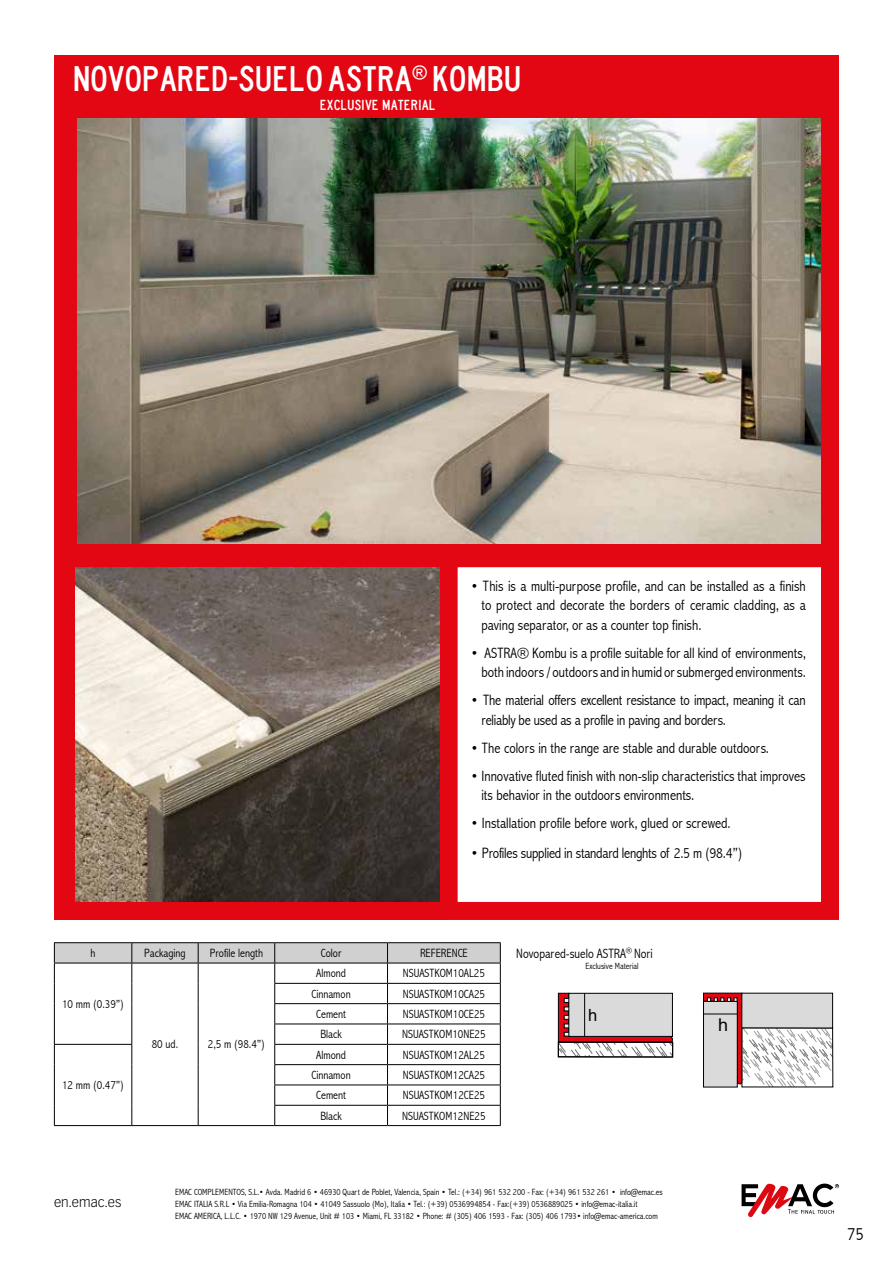
<style>
.page{position:relative;width:893px;height:1263px;background:#fff}
.page>*{position:absolute;margin:0;border:0;box-sizing:border-box;transform-origin:0 0}
.t1{font:33px "laneb";color:#fff}
.t2{font:300 condensed 18px "Abadi";color:#000}
.t3{font:17.7px "Arial";color:#000}
.t4{font:16.8px "Arial";color:#000}
.t5{font:300 condensed 15px/19.5px "Abadi";color:#000}
.t6{font:300 condensed 13.5px "Abadi";color:#000}
.t7{font:13.5px "laneb";color:#fff}
.t8{font:300 13.5px "Vectora LT Std";color:#000}
.t9{font:300 condensed 12px "Abadi";color:#000}
.t10{font:300 condensed 9px/12px "Abadi";color:#000}
</style>
<div class="page">
<svg style="left:742px;top:1183px;width:97px;height:34px"></svg>
<div style="left:440px;top:549px;width:399px;height:371px;border:18px solid #e30613"></div>
<div style="left:54px;top:549px;width:392px;height:371px;background:#e30613"></div>
<div style="left:54px;top:56px;width:785px;height:66px;background:#e30613"></div>
<img style="left:75px;top:567px;width:365px;height:335px">
<div style="left:54px;top:119px;width:785px;height:430px;background:#e30613"></div>
<img style="left:77px;top:119px;width:744px;height:425px">
<hr style="left:54px;top:942px;width:78px;height:1px;background:#000">
<hr style="left:132px;top:942px;width:66px;height:1px;background:#000">
<hr style="left:198px;top:942px;width:77px;height:1px;background:#000">
<hr style="left:275px;top:942px;width:113px;height:1px;background:#000">
<hr style="left:388px;top:942px;width:113px;height:1px;background:#000">
<svg style="left:54px;top:943px;width:447px;height:182px"></svg>
<hr style="left:54px;top:1125px;width:78px;height:1px;background:#000">
<hr style="left:132px;top:1125px;width:66px;height:1px;background:#000">
<hr style="left:198px;top:1125px;width:77px;height:1px;background:#000">
<hr style="left:275px;top:1125px;width:113px;height:1px;background:#000">
<hr style="left:388px;top:1125px;width:113px;height:1px;background:#000">
<svg style="left:703px;top:993px;width:128px;height:94px"></svg>
<div style="left:742px;top:993px;width:91px;height:35px;background:#dadada"></div>
<svg style="left:558px;top:993px;width:116px;height:64px;background:#cdb4b6"></svg>
<div style="left:558px;top:1042px;width:115px;height:15px;border:1px solid #000"></div>
<h1 class="t1" style="left:73px;top:59px;width:449px">NOVOPARED-SUELO ASTRA<sup>®</sup> KOMBU</h1>
<p class="t7" style="left:320px;top:97px;width:117px">EXCLUSIVE MATERIAL</p>
<p class="t5" style="left:481px;top:576px;width:326px;text-align:justify;text-indent:-10px">• This is a multi-purpose profile, and can be installed as a finish to protect and decorate the borders of ceramic cladding, as a paving separator, or as a counter top finish.</p>
<p class="t5" style="left:471px;top:643px;width:336px;text-align:right">• ASTRA® Kombu is a profile suitable for all kind of environments, both indoors / outdoors and in humid or submerged environments.</p>
<p class="t5" style="left:481px;top:690px;width:326px;text-indent:-10px">• The material offers excellent resistance to impact, meaning it can reliably be used as a profile in paving and borders.</p>
<p class="t5" style="left:471px;top:738px;width:300px">• The colors in the range are stable and durable outdoors.</p>
<p class="t5" style="left:481px;top:766px;width:326px;text-indent:-10px">• Innovative fluted finish with non-slip characteristics that improves its behavior in the outdoors environments.</p>
<p class="t5" style="left:471px;top:814px;width:261px">• Installation profile before work, glued or screwed.</p>
<p class="t5" style="left:471px;top:843px;width:273px">• Profiles supplied in standard lenghts of 2.5 m (98.4”)</p>
<p class="t9" style="left:91px;top:946px;width:7px">h</p>
<p class="t9" style="left:144px;top:946px;width:43px">Packaging</p>
<p class="t9" style="left:210px;top:946px;width:55px">Profile length</p>
<p class="t9" style="left:321px;top:946px;width:22px">Color</p>
<p class="t9" style="left:420px;top:946px;width:49px">REFERENCE</p>
<p class="t9" style="left:62px;top:997px;width:63px">10 mm (0.39”)</p>
<p class="t9" style="left:152px;top:1037px;width:28px">80 ud.</p>
<p class="t9" style="left:208px;top:1037px;width:59px">2,5 m (98.4”)</p>
<p class="t9" style="left:316px;top:966px;width:31px">Almond</p>
<p class="t9" style="left:403px;top:966px;width:84px">NSUASTKOM10AL25</p>
<p class="t9" style="left:312px;top:987px;width:41px">Cinnamon</p>
<p class="t9" style="left:403px;top:987px;width:84px">NSUASTKOM10CA25</p>
<p class="t9" style="left:316px;top:1007px;width:31px">Cement</p>
<p class="t9" style="left:403px;top:1007px;width:84px">NSUASTKOM10CE25</p>
<p class="t9" style="left:320px;top:1027px;width:23px">Black</p>
<p class="t9" style="left:402px;top:1027px;width:85px">NSUASTKOM10NE25</p>
<p class="t9" style="left:316px;top:1048px;width:31px">Almond</p>
<p class="t9" style="left:403px;top:1048px;width:84px">NSUASTKOM12AL25</p>
<p class="t9" style="left:312px;top:1068px;width:41px">Cinnamon</p>
<p class="t9" style="left:403px;top:1068px;width:84px">NSUASTKOM12CA25</p>
<p class="t9" style="left:316px;top:1088px;width:31px">Cement</p>
<p class="t9" style="left:403px;top:1088px;width:84px">NSUASTKOM12CE25</p>
<p class="t9" style="left:320px;top:1108px;width:23px">Black</p>
<p class="t9" style="left:402px;top:1108px;width:85px">NSUASTKOM12NE25</p>
<p class="t9" style="left:62px;top:1078px;width:63px">12 mm (0.47”)</p>
<p class="t6" style="left:516px;top:945px;width:138px">Novopared-suelo ASTRA<sup>®</sup> Nori</p>
<p class="t10" style="left:585px;top:959px;width:55px">Exclusive Material</p>
<p class="t4" style="left:588px;top:1003px;width:11px">h</p>
<p class="t8" style="left:54px;top:1195px;width:69px">en.emac.es</p>
<p class="t10" style="left:175px;top:1186px;width:489px">EMAC COMPLEMENTOS, S.L.• Avda. Madrid 6 • 46930 Quart de Poblet, Valencia, Spain • Tel.: (+34) 961 532 200 - Fax: (+34) 961 532 261 • info@emac.es<br>EMAC ITALIA S.R.L • Via Emilia-Romagna 104 • 41049 Sassuolo (Mo), Italia • Tel.: (+39) 0536994854 - Fax:(+39) 0536889025 • info@emac-italia.it<br>EMAC AMERICA, L.L.C. • 1970 NW 129 Avenue, Unit # 103 • Miami, FL 33182 • Phone: # (305) 406 1593 - Fax: (305) 406 1793• info@emac-america.com</p>
<p class="t3" style="left:718px;top:1013px;width:12px">h</p>
<p class="t2" style="left:847px;top:1224px;width:18px">75</p>
</div>
